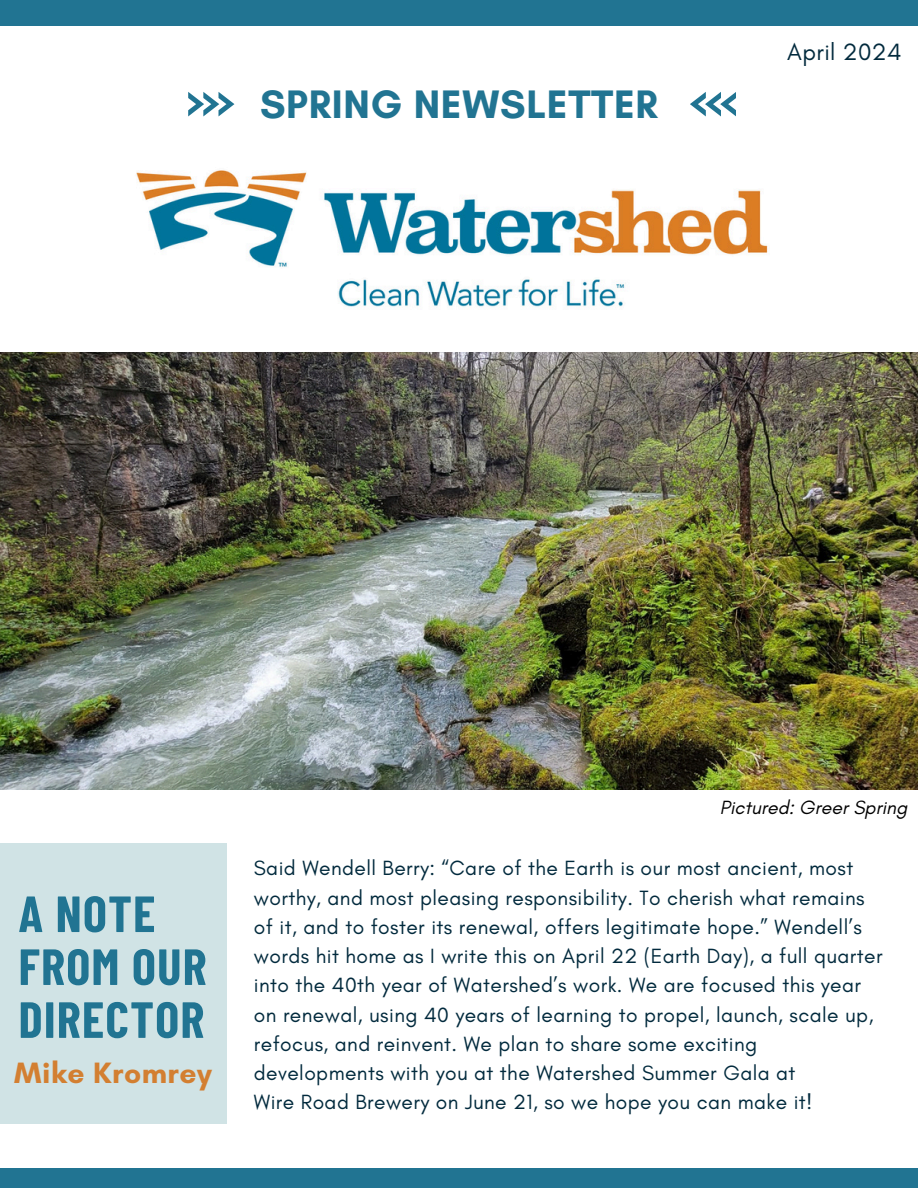
<style>
.page{position:relative;width:918px;height:1188px;background:#fff}
.page>*{position:absolute;margin:0;border:0;box-sizing:border-box;transform-origin:0 0}
.t1{font:700 50.85px/52.9px "Barlow Condensed";letter-spacing:.025em;color:#217492}
.t2{font:700 40.5px "Glacial Indifference";letter-spacing:.015em;color:#217492}
.t3{font:700 30px "Glacial Indifference";letter-spacing:.015em;color:#d37f31}
.t4{font:24px "Glacial Indifference";letter-spacing:.015em;color:#022a3d}
.t5{font:21px/29.2px "Glacial Indifference";letter-spacing:.02em;color:#022a3d}
.t6{font:italic 19.5px "Glacial Indifference";color:#000}
</style>
<div class="page">
<svg style="left:188px;top:92px;width:46px;height:24px"></svg>
<svg style="left:690px;top:92px;width:46px;height:24px"></svg>
<div style="left:0;top:0;width:918px;height:26px;background:#217492"></div>
<div style="left:0;top:1168px;width:918px;height:20px;background:#217492"></div>
<img style="left:136px;top:170px;width:632px;height:138px">
<div style="left:0;top:844px;width:227px;height:280px;background:#d0e3e5"></div>
<img style="left:0;top:352px;width:918px;height:438px">
<h4 class="t2" style="left:260px;top:79px;width:399px">SPRING NEWSLETTER</h4>
<p class="t4" style="left:787px;top:37px;width:116px">April 2024</p>
<p class="t1" style="left:19px;top:885px;width:190px">A NOTE<br>FROM OUR<br>DIRECTOR</p>
<p class="t3" style="left:14px;top:1054px;width:199px">Mike Kromrey</p>
<p class="t6" style="left:720px;top:795px;width:189px">Pictured: Greer Spring</p>
<p class="t5" style="left:254px;top:853px;width:630px">Said Wendell Berry: “Care of the Earth is our most ancient, most worthy, and most pleasing responsibility. To cherish what remains of it, and to foster its renewal, offers legitimate hope.” Wendell’s words hit home as I write this on April 22 (Earth Day), a full quarter into the 40th year of Watershed’s work. We are focused this year on renewal, using 40 years of learning to propel, launch, scale up, refocus, and reinvent. We plan to share some exciting developments with you at the Watershed Summer Gala at</p>
<p class="t5" style="left:254px;top:1087px;width:560px">Wire Road Brewery on June 21, so we hope you can make it!</p>
</div>
